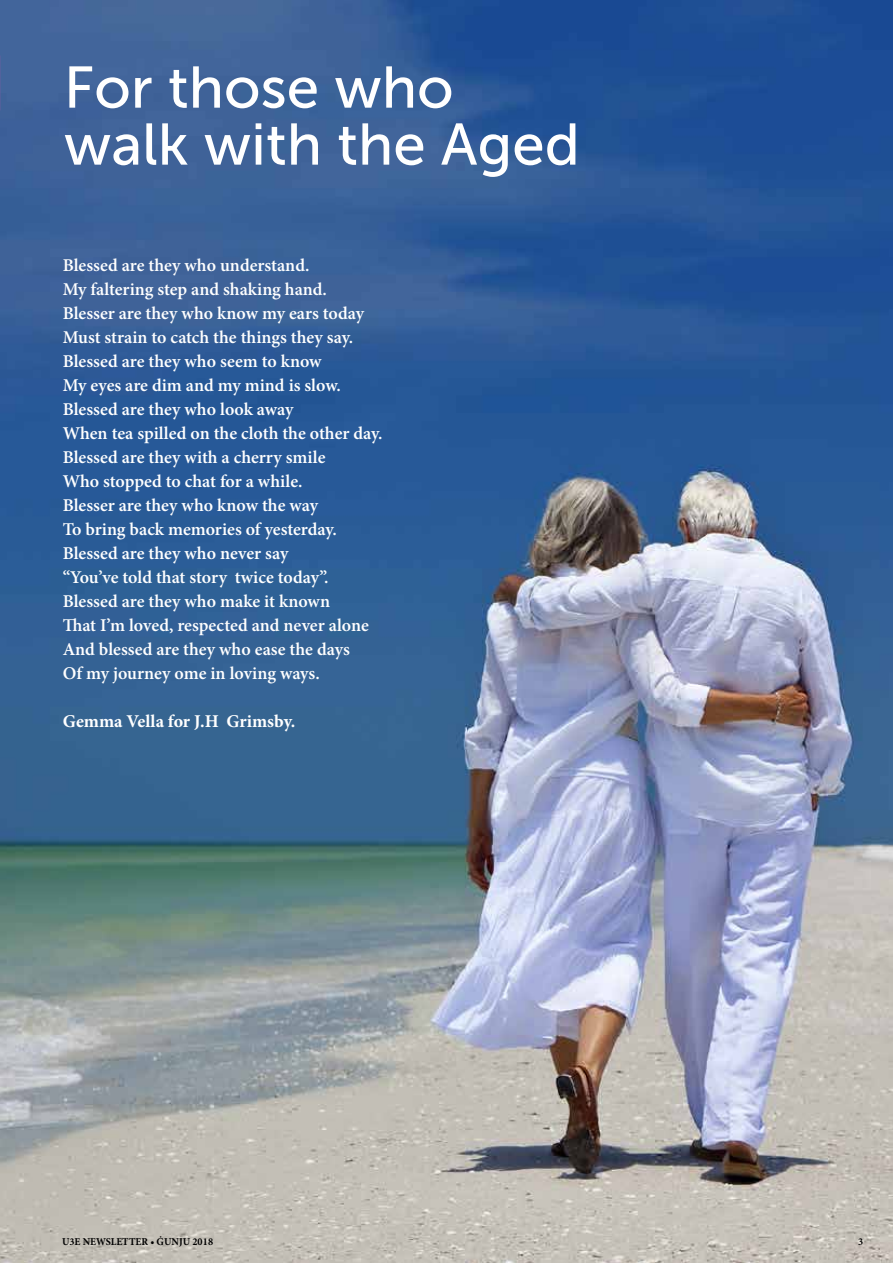
<style>
.page{position:relative;width:893px;height:1263px;background:#fff}
.page>*{position:absolute;margin:0;border:0;box-sizing:border-box;transform-origin:0 0}
.t1{font:58.5px/57px "Museo Sans 500";color:#fff}
.t2{font:600 18px/24px "Minion Pro";color:#fff}
.t3{font:700 18px "Minion Pro";color:#fff}
.t4{font:700 10.5px "Minion Pro";color:#000}
</style>
<div class="page">
<img style="left:0;top:0;width:893px;height:1263px">
<h1 class="t1" style="left:64px;top:59px;width:518px">For those who walk with the Aged</h1>
<p class="t2" style="left:63px;top:253px;width:321px">Blessed are they who understand.<br>My faltering step and shaking hand.<br>Blesser are they who know my ears today Must strain to catch the things they say.<br>Blessed are they who seem to know<br>My eyes are dim and my mind is slow.<br>Blessed are they who look away<br>When tea spilled on the cloth the other day.<br>Blessed are they with a cherry smile<br>Who stopped to chat for a while.<br>Blesser are they who know the way<br>To bring back memories of yesterday.<br>Blessed are they who never say<br>“You’ve told that story twice today”.<br>Blessed are they who make it known<br>That I’m loved, respected and never alone And blessed are they who ease the days<br>Of my journey ome in loving ways.</p>
<p class="t3" style="left:63px;top:709px;width:234px">Gemma Vella for J.H Grimsby.</p>
<p class="t4" style="left:62px;top:1234px;width:153px">U3E NEWSLETTER • ĠUNJU 2018</p>
<p class="t4" style="left:858px;top:1234px;width:7px">3</p>
</div>
